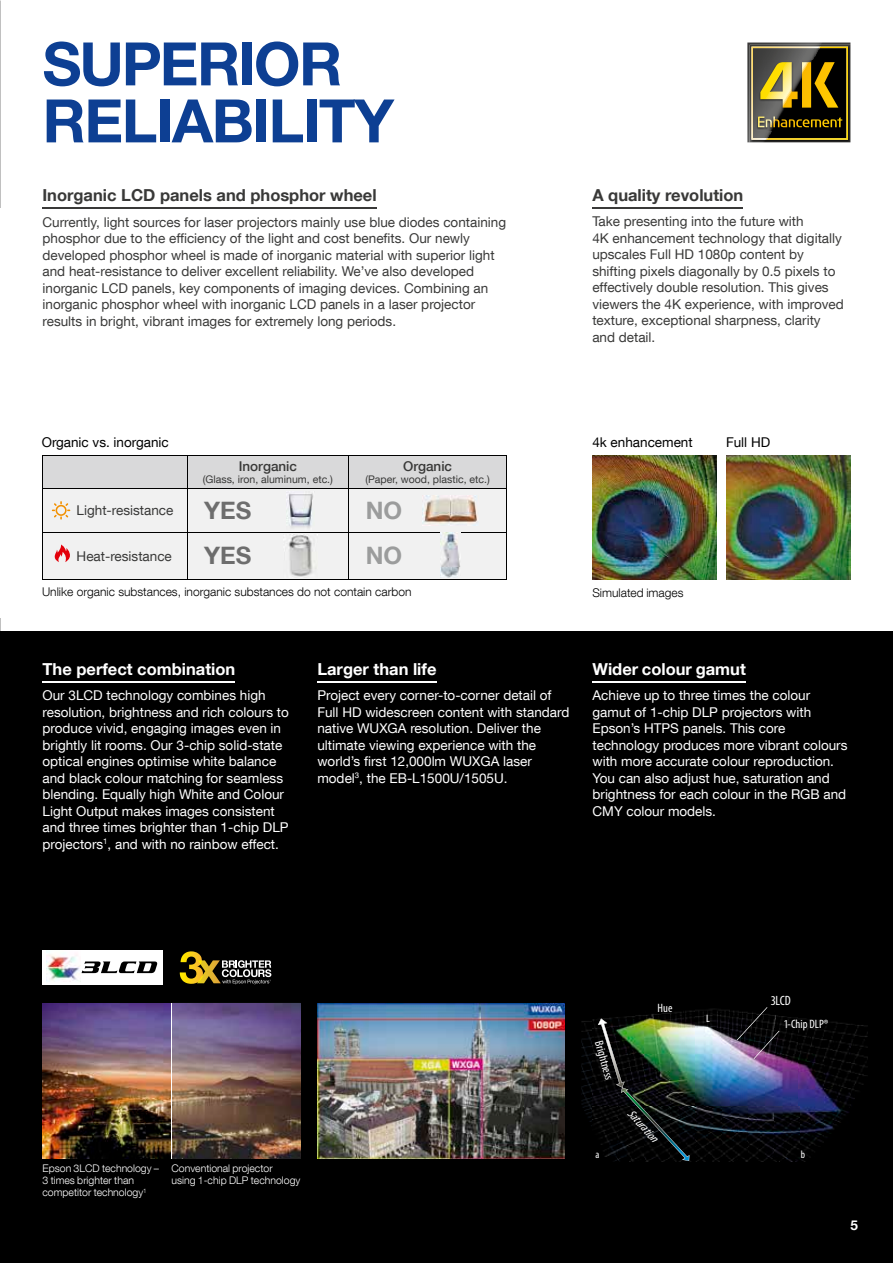
<style>
.page{position:relative;width:893px;height:1263px;background:#fff}
.page>*{position:absolute;margin:0;border:0;box-sizing:border-box;transform-origin:0 0}
.t1{font:700 60px/57px "Helvetica Neue LT Com";letter-spacing:-.025em;color:#0d3f93}
.t2{font:700 24px "Helvetica Neue LT Com";color:#6d6d6d}
.t3{font:700 24px "Helvetica Neue LT Com";color:#9b9c9c}
.t4{font:700 16.5px "Helvetica Neue LT Com";color:#393938}
.t5{font:700 16.5px "Helvetica Neue LT Com";color:#fff}
.t6{font:13.5px/16.5px "Helvetica Neue LT Com";color:#fff}
.t7{font:13.5px/16.5px "Helvetica Neue LT Com";color:#393938}
.t8{font:13.5px "Helvetica Neue LT Com";color:#000}
.t9{font:500 13.5px "Helvetica Neue LT Com";color:#393938}
.t10{font:condensed 13.5px "Myriad Pro";color:#fff}
.t11{font:700 13.5px "Helvetica Neue LT Com";color:#fff}
.t12{font:condensed 12.15px "Myriad Pro";color:#fff}
.t13{font:italic condensed 12.15px "Myriad Pro";color:#fff}
.t14{font:300 12px "Helvetica Neue LT Com";color:#000}
.t15{font:condensed 10.8px "Myriad Pro";color:#fff}
.t16{font:300 10.5px/12px "Helvetica Neue LT Com";color:#fff}
.t17{font:10.5px "Helvetica Neue LT Com";color:#393938}
</style>
<div class="page">
<div style="left:0;top:631px;width:893px;height:632px;background:#000"></div>
<img style="left:317px;top:1003px;width:248px;height:155px">
<div style="left:43px;top:950px;width:120px;height:34px;background:#fff"></div>
<img style="left:46px;top:950px;width:35px;height:32px">
<svg style="left:82px;top:961px;width:76px;height:12px"></svg>
<img style="left:43px;top:1003px;width:128px;height:155px">
<img style="left:172px;top:1003px;width:128px;height:155px">
<hr style="left:171px;top:1003px;width:1px;height:155px;background:#fff">
<svg style="left:747px;top:43px;width:103px;height:99px;background:#62572b"></svg>
<svg style="left:180px;top:951px;width:91px;height:33px"></svg>
<hr style="left:43px;top:681px;width:192px;height:2px;background:#fff">
<hr style="left:317px;top:681px;width:120px;height:2px;background:#fff">
<hr style="left:592px;top:681px;width:154px;height:2px;background:#fff">
<hr style="left:42px;top:207px;width:335px;height:2px;background:#393938">
<hr style="left:592px;top:207px;width:151px;height:2px;background:#393938">
<img style="left:592px;top:455px;width:125px;height:125px">
<img style="left:726px;top:455px;width:124px;height:125px">
<hr style="left:42px;top:532px;width:1px;height:47px;background:#000">
<hr style="left:506px;top:532px;width:1px;height:47px;background:#000">
<hr style="left:42px;top:579px;width:145px;height:1px;background:#000">
<hr style="left:349px;top:579px;width:158px;height:1px;background:#000">
<hr style="left:42px;top:455px;width:145px;height:1px;background:#000">
<hr style="left:42px;top:456px;width:1px;height:32px;background:#000">
<hr style="left:349px;top:455px;width:158px;height:1px;background:#000">
<hr style="left:506px;top:456px;width:1px;height:32px;background:#000">
<hr style="left:42px;top:488px;width:145px;height:1px;background:#000">
<hr style="left:42px;top:489px;width:1px;height:43px;background:#000">
<hr style="left:349px;top:488px;width:158px;height:1px;background:#000">
<hr style="left:506px;top:489px;width:1px;height:43px;background:#000">
<svg style="left:43px;top:455px;width:463px;height:125px"></svg>
<img style="left:286px;top:491px;width:29px;height:39px">
<img style="left:284px;top:534px;width:34px;height:44px">
<img style="left:423px;top:495px;width:56px;height:31px">
<img style="left:441px;top:533px;width:20px;height:44px">
<img style="left:850px;top:1024px;width:18px;height:82px">
<img style="left:581px;top:1032px;width:11px;height:94px">
<img style="left:689px;top:1158px;width:115px;height:3px">
<img style="left:592px;top:1009px;width:258px;height:149px">
<svg style="left:737px;top:1007px;width:42px;height:52px"></svg>
<img style="left:598px;top:1018px;width:91px;height:143px">
<h1 class="t1" style="left:43px;top:34px;width:353px">SUPERIOR<br>RELIABILITY</h1>
<p class="t4" style="left:42px;top:185px;width:336px">Inorganic LCD panels and phosphor wheel</p>
<p class="t4" style="left:592px;top:185px;width:152px">A quality revolution</p>
<p class="t7" style="left:592px;top:213px;width:253px">Take presenting into the future with<br>4K enhancement technology that digitally upscales Full HD 1080p content by shifting pixels diagonally by 0.5 pixels to effectively double resolution. This gives viewers the 4K experience, with improved texture, exceptional sharpness, clarity and detail.</p>
<p class="t7" style="left:43px;top:213px;width:465px">Currently, light sources for laser projectors mainly use blue diodes containing phosphor due to the efficiency of the light and cost benefits. Our newly developed phosphor wheel is made of inorganic material with superior light and heat-resistance to deliver excellent reliability. We’ve also developed inorganic LCD panels, key components of imaging devices. Combining an inorganic phosphor wheel with inorganic LCD panels in a laser projector results in bright, vibrant images for extremely long periods.</p>
<p class="t8" style="left:42px;top:433px;width:129px">Organic vs. inorganic</p>
<p class="t9" style="left:239px;top:458px;width:60px">Inorganic</p>
<p class="t17" style="left:203px;top:473px;width:132px">(Glass, iron, aluminum, etc.)</p>
<p class="t9" style="left:403px;top:458px;width:51px">Organic</p>
<p class="t17" style="left:365px;top:473px;width:126px">(Paper, wood, plastic, etc.)</p>
<p class="t7" style="left:77px;top:502px;width:98px">Light-resistance</p>
<h2 class="t2" style="left:204px;top:495px;width:49px">YES</h2>
<h2 class="t3" style="left:366px;top:495px;width:38px">NO</h2>
<p class="t7" style="left:77px;top:547px;width:97px">Heat-resistance</p>
<h2 class="t2" style="left:204px;top:541px;width:49px">YES</h2>
<h2 class="t3" style="left:366px;top:541px;width:38px">NO</h2>
<p class="t14" style="left:42px;top:585px;width:371px">Unlike organic substances, inorganic substances do not contain carbon</p>
<p class="t8" style="left:592px;top:434px;width:102px">4k enhancement</p>
<p class="t8" style="left:726px;top:434px;width:46px">Full HD</p>
<p class="t14" style="left:592px;top:585px;width:93px">Simulated images</p>
<p class="t5" style="left:43px;top:659px;width:194px">The perfect combination</p>
<p class="t6" style="left:43px;top:687px;width:248px">Our 3LCD technology combines high resolution, brightness and rich colours to produce vivid, engaging images even in brightly lit rooms. Our 3-chip solid-state optical engines optimise white balance and black colour matching for seamless blending. Equally high White and Colour Light Output makes images consistent and three times brighter than 1-chip DLP projectors<sup>1</sup>, and with no rainbow effect.</p>
<p class="t5" style="left:317px;top:659px;width:121px">Larger than life</p>
<p class="t6" style="left:317px;top:687px;width:254px">Project every corner-to-corner detail of Full HD widescreen content with standard native WUXGA resolution. Deliver the ultimate viewing experience with the world’s first 12,000lm WUXGA laser model<sup>3</sup>, the EB-L1500U/1505U.</p>
<p class="t5" style="left:592px;top:659px;width:155px">Wider colour gamut</p>
<p class="t6" style="left:592px;top:687px;width:257px">Achieve up to three times the colour gamut of 1-chip DLP projectors with Epson’s HTPS panels. This core technology produces more vibrant colours with more accurate colour reproduction.<br>You can also adjust hue, saturation and brightness for each colour in the RGB and CMY colour models.</p>
<p class="t16" style="left:43px;top:1162px;width:118px">Epson 3LCD technology –<br>3 times brighter than competitor technology<sup>1</sup></p>
<p class="t16" style="left:171px;top:1162px;width:130px">Conventional projector<br>using 1-chip DLP technology</p>
<p class="t12" style="left:606px;top:1039px;width:41px;rotate:74deg">Brightness</p>
<p class="t12" style="left:658px;top:1001px;width:16px">Hue</p>
<p class="t13" style="left:635px;top:1106px;width:40px;rotate:48deg">Saturation</p>
<p class="t15" style="left:706px;top:1012px;width:5px">L</p>
<p class="t10" style="left:771px;top:992px;width:21px">3LCD</p>
<p class="t12" style="left:784px;top:1017px;width:46px">1-Chip DLP®</p>
<p class="t15" style="left:595px;top:1148px;width:5px">a</p>
<p class="t15" style="left:801px;top:1147px;width:6px">b</p>
<p class="t11" style="left:850px;top:1217px;width:9px">5</p>
</div>
